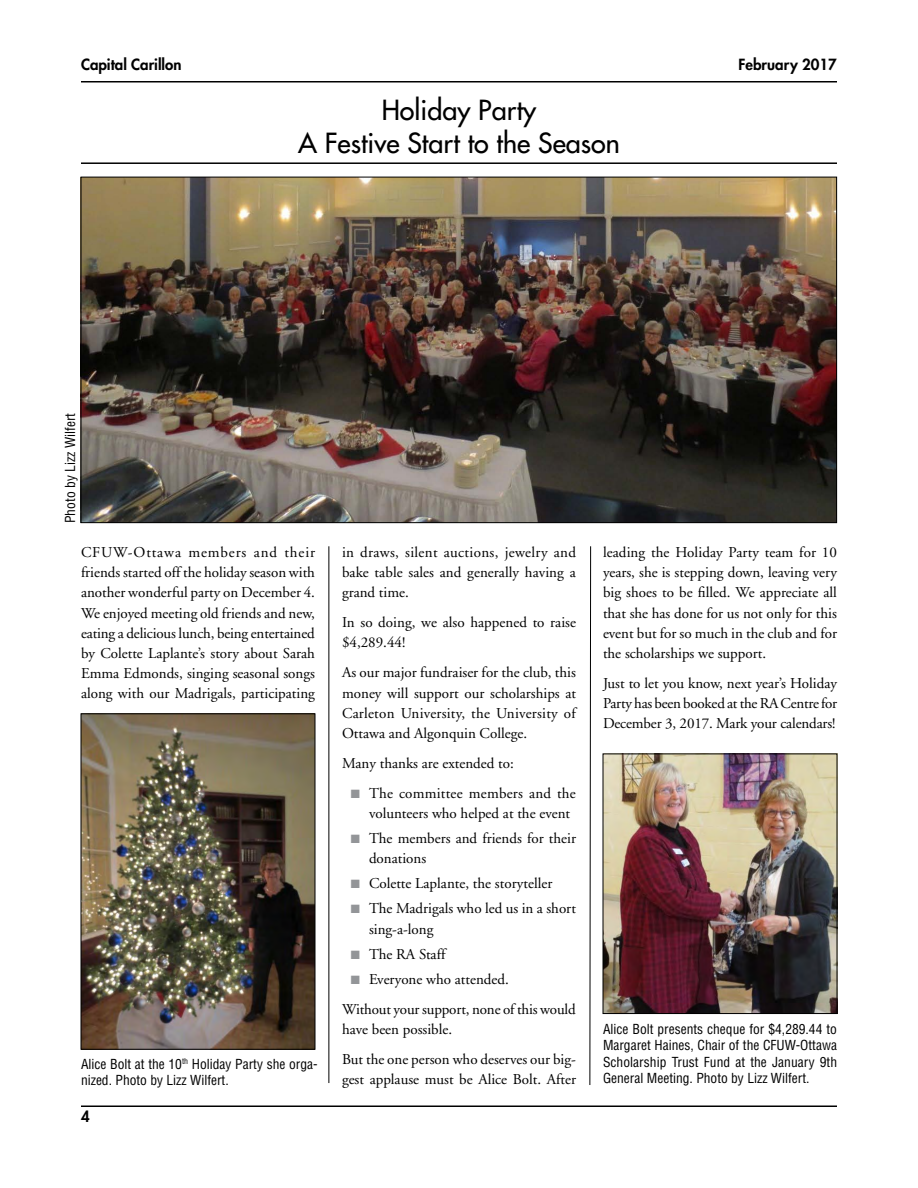
<style>
.page{position:relative;width:918px;height:1188px;background:#fff}
.page>*{position:absolute;margin:0;border:0;box-sizing:border-box;transform-origin:0 0}
.t1{font:27px/33.2px "Futura";color:#000;text-align:center}
.t2{font:15px/20.2px "Adobe Garamond";color:#000}
.t3{font:800 15px "Futura";color:#000}
.t4{font:condensed 13.5px/16.5px "Helvetica";color:#000}
.s1{color:#939598}
</style>
<div class="page">
<hr style="left:81px;top:1106px;width:756px;height:1px;background:#000">
<hr style="left:81px;top:81px;width:756px;height:1px;background:#000">
<hr style="left:81px;top:162px;width:756px;height:2px;background:#000">
<img style="left:83px;top:179px;width:752px;height:342px">
<img style="left:83px;top:715px;width:230px;height:333px">
<div style="left:81px;top:713px;width:234px;height:337px;border:1px solid #000"></div>
<img style="left:605px;top:756px;width:230px;height:256px">
<div style="left:603px;top:754px;width:234px;height:260px;border:1px solid #000"></div>
<hr style="left:328px;top:546px;width:1px;height:537px;background:#000">
<svg style="left:589px;top:546px;width:2px;height:539px"></svg>
<p class="t3" style="left:81px;top:55px;width:102px">Capital Carillon</p>
<p class="t3" style="left:739px;top:55px;width:100px">February 2017</p>
<p class="t4" style="left:62px;top:523px;width:111px;rotate:-90deg">Photo by Lizz Wilfert</p>
<h1 class="t1" style="left:298px;top:94px;width:323px">Holiday Party<br>A Festive Start to the Season</h1>
<p class="t2" style="left:81px;top:542px;width:236px;text-align:justify">CFUW-Ottawa members and their friends started off the holiday season with another wonderful party on December 4.<br>We enjoyed meeting old friends and new, eating a delicious lunch, being entertained by Colette Laplante’s story about Sarah Emma Edmonds, singing seasonal songs along with our Madrigals, participating</p>
<p class="t2" style="left:342px;top:542px;width:236px;text-align:justify">in draws, silent auctions, jewelry and bake table sales and generally having a grand time.</p>
<p class="t2" style="left:342px;top:613px;width:236px">In so doing, we also happened to raise $4,289.44!</p>
<p class="t2" style="left:342px;top:663px;width:236px;text-align:justify">As our major fundraiser for the club, this money will support our scholarships at Carleton University, the University of Ottawa and Algonquin College.</p>
<p class="t2" style="left:342px;top:753px;width:173px">Many thanks are extended to:</p>
<p class="t2" style="left:369px;top:783px;width:208px;text-indent:-18px"><span class="s1">■</span> The committee members and the volunteers who helped at the event</p>
<p class="t2" style="left:369px;top:829px;width:209px;text-indent:-18px"><span class="s1">■</span> The members and friends for their donations</p>
<p class="t2" style="left:351px;top:874px;width:203px"><span class="s1">■</span> Colette Laplante, the storyteller</p>
<p class="t2" style="left:369px;top:899px;width:209px;text-indent:-18px"><span class="s1">■</span> The Madrigals who led us in a short sing-a-long</p>
<p class="t2" style="left:351px;top:944px;width:96px"><span class="s1">■</span> The RA Staff</p>
<p class="t2" style="left:342px;top:964px;width:235px;line-height:30px;text-indent:9px"><span class="s1">■</span> Everyone who attended.<br>Without your support, none of this would</p>
<p class="t2" style="left:342px;top:1015px;width:235px;line-height:30px">have been possible.<br>But the one person who deserves our big-</p>
<p class="t2" style="left:342px;top:1070px;width:236px">gest applause must be Alice Bolt. After</p>
<p class="t4" style="left:81px;top:1055px;width:238px">Alice Bolt at the 10<sup>th</sup> Holiday Party she orga&shy;nized. Photo by Lizz Wilfert.</p>
<p class="t3" style="left:81px;top:1106px;width:10px">4</p>
<p class="t2" style="left:603px;top:542px;width:236px;text-align:justify">leading the Holiday Party team for 10 years, she is stepping down, leaving very big shoes to be filled. We appreciate all that she has done for us not only for this event but for so much in the club and for the scholarships we support.</p>
<p class="t2" style="left:603px;top:673px;width:236px;text-align:justify">Just to let you know, next year’s Holiday Party has been booked at the RA Centre for December 3, 2017. Mark your calendars!</p>
<p class="t4" style="left:603px;top:1020px;width:236px;text-align:justify">Alice Bolt presents cheque for $4,289.44 to Margaret Haines, Chair of the CFUW-Ottawa Scholarship Trust Fund at the January 9th General Meeting. Photo by Lizz Wilfert.</p>
</div>
